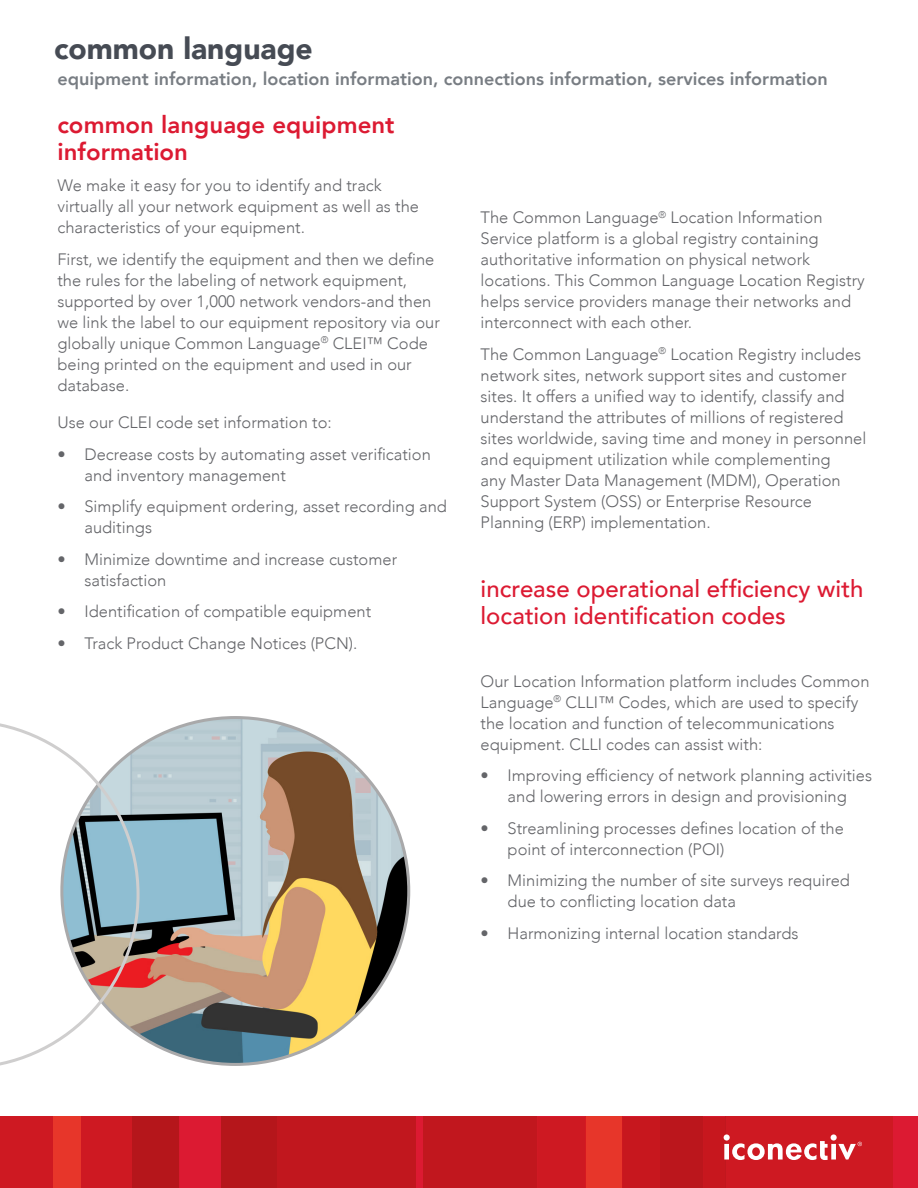
<style>
.page{position:relative;width:918px;height:1188px;background:#fff}
.page>*{position:absolute;margin:0;border:0;box-sizing:border-box;transform-origin:0 0}
.t1{font:900 30px "Avenir";color:#464b54}
.Section_Title{font:500 24px/27px "Avenir";color:#dc1a32}
.t2{font:800 24px/27px "Avenir";color:#dc1a32}
.t3{font:800 18px "Avenir";color:#787d83}
.Section_Title-2{font:300 16.5px/21px "Avenir";color:#646569}
</style>
<div class="page">
<div style="left:0;top:1117px;width:918px;height:71px;background:#dc1a32"></div>
<div style="left:586px;top:1117px;width:36px;height:71px;background:#e7362a"></div>
<div style="left:53px;top:1117px;width:28px;height:71px;background:#e7362a"></div>
<div style="left:0;top:1117px;width:53px;height:71px;background:#ce1922"></div>
<div style="left:81px;top:1117px;width:51px;height:71px;background:#ce1922"></div>
<div style="left:537px;top:1117px;width:49px;height:71px;background:#ce1922"></div>
<hr style="left:586px;top:1117px;width:1px;height:71px;background:#d61921">
<div style="left:725px;top:1117px;width:168px;height:71px;background:#ce1922"></div>
<div style="left:277px;top:1117px;width:139px;height:71px;background:#c1171e"></div>
<div style="left:221px;top:1117px;width:56px;height:71px;background:#b5161b"></div>
<hr style="left:179px;top:1117px;width:1px;height:71px;background:#c1171e">
<div style="left:132px;top:1117px;width:47px;height:71px;background:#b5161b"></div>
<div style="left:424px;top:1117px;width:113px;height:71px;background:#c1171e"></div>
<svg style="left:622px;top:1117px;width:240px;height:71px"></svg>
<img style="left:62px;top:718px;width:347px;height:346px;border-radius:170px">
<svg style="left:0;top:723px;width:140px;height:343px"></svg>
<p class="t1" style="left:54px;top:22px;width:260px">common language</p>
<p class="t3" style="left:57px;top:65px;width:772px">equipment information, location information, connections information, services information</p>
<p class="t2" style="left:57px;top:111px;width:339px">common language equipment information</p>
<p class="Section_Title-2" style="left:57px;top:175px;width:363px">We make it easy for you to identify and track virtually all your network equipment as well as the characteristics of your equipment.</p>
<p class="Section_Title-2" style="left:57px;top:248px;width:384px">First, we identify the equipment and then we define the rules for the labeling of network equipment, supported by over 1,000 network vendors-and then we link the label to our equipment repository via our globally unique Common Language<sup>®</sup> CLEI™ Code being printed on the equipment and used in our database.</p>
<p class="Section_Title-2" style="left:57px;top:412px;width:276px">Use our CLEI code set information to:</p>
<p class="Section_Title-2" style="left:84px;top:443px;width:348px;text-indent:-27px">• Decrease costs by automating asset verification and inventory management</p>
<p class="Section_Title-2" style="left:84px;top:496px;width:364px;text-indent:-27px">• Simplify equipment ordering, asset recording and auditings</p>
<p class="Section_Title-2" style="left:84px;top:548px;width:314px;text-indent:-27px">• Minimize downtime and increase customer satisfaction</p>
<p class="Section_Title-2" style="left:57px;top:601px;width:315px">• Identification of compatible equipment</p>
<p class="Section_Title-2" style="left:57px;top:632px;width:302px">• Track Product Change Notices (PCN).</p>
<p class="Section_Title-2" style="left:481px;top:207px;width:386px">The Common Language<sup>®</sup> Location Information Service platform is a global registry containing authoritative information on physical network locations. This Common Language Location Registry helps service providers manage their networks and interconnect with each other.</p>
<p class="Section_Title-2" style="left:481px;top:344px;width:387px">The Common Language<sup>®</sup> Location Registry includes network sites, network support sites and customer sites. It offers a unified way to identify, classify and understand the attributes of millions of registered sites worldwide, saving time and money in personnel and equipment utilization while complementing<br>any Master Data Management (MDM), Operation Support System (OSS) or Enterprise Resource Planning (ERP) implementation.</p>
<p class="Section_Title" style="left:481px;top:574px;width:384px">increase operational efficiency with location identification codes</p>
<p class="Section_Title-2" style="left:481px;top:671px;width:390px">Our Location Information platform includes Common Language<sup>®</sup> CLLI™ Codes, which are used to specify the location and function of telecommunications equipment. CLLI codes can assist with:</p>
<p class="Section_Title-2" style="left:481px;top:765px;width:393px;text-align:center">• Improving efficiency of network planning activities and lowering errors in design and provisioning</p>
<p class="Section_Title-2" style="left:508px;top:818px;width:338px;text-indent:-27px">• Streamlining processes defines location of the point of interconnection (POI)</p>
<p class="Section_Title-2" style="left:508px;top:870px;width:344px;text-indent:-27px">• Minimizing the number of site surveys required due to conflicting location data</p>
<p class="Section_Title-2" style="left:481px;top:923px;width:319px">• Harmonizing internal location standards</p>
</div>
